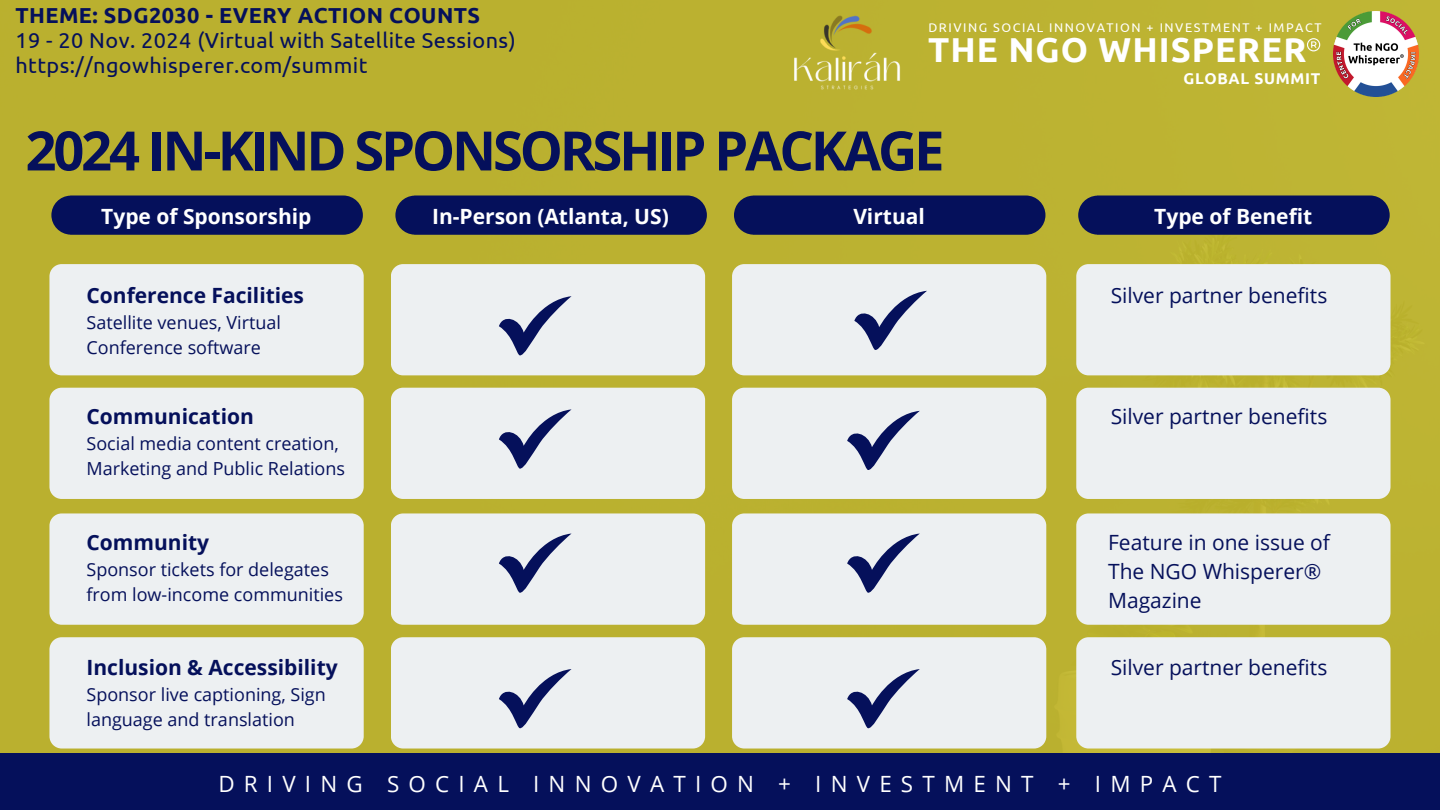
<style>
.page{position:relative;width:1440px;height:810px;background:#bbb130}
.page>*{position:absolute;margin:0;border:0;box-sizing:border-box;transform-origin:0 0}
.t1{font:700 54.4px "Open Sans";letter-spacing:-.06em;color:#05105b}
.t2{font:700 34.6px "Ubuntu";letter-spacing:.03em;color:#fff}
.t3{font:22.4px "Open Sans";letter-spacing:.41em;color:#fff}
.t4{font:21.6px/25.1px "Ubuntu";letter-spacing:.02em;color:#05105b}
.t5{font:21px/29.2px "Open Sans";color:#05105b}
.t6{font:700 21px "Open Sans";color:#05105b}
.t7{font:700 21px "Open Sans";color:#fff}
.t8{font:18px/24.8px "Open Sans";color:#05105b}
.t9{font:700 15.6px "Ubuntu";letter-spacing:.045em;color:#fff}
.t10{font:12.6px "Ubuntu";letter-spacing:.12em;color:#fff}
.s1{font-weight:700}
</style>
<div class="page">
<div style="left:0;top:753px;width:1440px;height:57px;background:#05105b"></div>
<div style="left:49px;top:264px;width:315px;height:111px;background:#edf0f2;border-radius:12px"></div>
<div style="left:49px;top:388px;width:315px;height:111px;background:#edf0f2;border-radius:12px"></div>
<div style="left:49px;top:513px;width:315px;height:112px;background:#edf0f2;border-radius:12px"></div>
<div style="left:49px;top:637px;width:315px;height:112px;background:#edf0f2;border-radius:12px"></div>
<div style="left:391px;top:264px;width:314px;height:111px;background:#edf0f2;border-radius:12px"></div>
<div style="left:391px;top:388px;width:314px;height:111px;background:#edf0f2;border-radius:12px"></div>
<div style="left:391px;top:513px;width:314px;height:112px;background:#edf0f2;border-radius:12px"></div>
<div style="left:391px;top:637px;width:314px;height:112px;background:#edf0f2;border-radius:12px"></div>
<div style="left:732px;top:264px;width:314px;height:111px;background:#edf0f2;border-radius:12px"></div>
<div style="left:732px;top:388px;width:314px;height:111px;background:#edf0f2;border-radius:12px"></div>
<div style="left:732px;top:513px;width:314px;height:112px;background:#edf0f2;border-radius:12px"></div>
<div style="left:732px;top:637px;width:314px;height:112px;background:#edf0f2;border-radius:12px"></div>
<div style="left:1076px;top:264px;width:315px;height:111px;background:#edf0f2;border-radius:12px"></div>
<div style="left:1076px;top:388px;width:315px;height:111px;background:#edf0f2;border-radius:12px"></div>
<div style="left:1076px;top:513px;width:315px;height:112px;background:#edf0f2;border-radius:12px"></div>
<div style="left:1076px;top:637px;width:315px;height:112px;background:#edf0f2;border-radius:12px"></div>
<div style="left:51px;top:195px;width:312px;height:40px;background:#05105b;border-radius:19px"></div>
<div style="left:395px;top:195px;width:312px;height:40px;background:#05105b;border-radius:19px"></div>
<div style="left:734px;top:195px;width:311px;height:40px;background:#05105b;border-radius:19px"></div>
<div style="left:1078px;top:195px;width:312px;height:40px;background:#05105b;border-radius:19px"></div>
<svg style="left:499px;top:296px;width:72px;height:60px"></svg>
<svg style="left:499px;top:409px;width:72px;height:60px"></svg>
<svg style="left:847px;top:411px;width:73px;height:59px"></svg>
<svg style="left:499px;top:534px;width:72px;height:59px"></svg>
<svg style="left:847px;top:534px;width:72px;height:59px"></svg>
<svg style="left:499px;top:669px;width:72px;height:60px"></svg>
<svg style="left:847px;top:669px;width:73px;height:60px"></svg>
<svg style="left:854px;top:291px;width:73px;height:59px"></svg>
<img style="left:1333px;top:11px;width:86px;height:86px">
<svg style="left:1307px;top:38px;width:13px;height:13px"></svg>
<img style="left:794px;top:15px;width:107px;height:75px">
<h5 class="t4" style="left:15px;top:2px;width:502px"><span class="s1">THEME: SDG2030 - EVERY ACTION COUNTS<br></span>19 - 20 Nov. 2024 (Virtual with Satellite Sessions) https://ngowhisperer.com/summit</h5>
<h6 class="t10" style="left:928px;top:21px;width:395px">DRIVING SOCIAL INNOVATION + INVESTMENT + IMPACT</h6>
<p class="t2" style="left:928px;top:30px;width:380px">THE NGO WHISPERER</p>
<p class="t9" style="left:1183px;top:69px;width:138px">GLOBAL SUMMIT</p>
<p class="t1" style="left:25px;top:112px;width:921px">2024 IN-KIND SPONSORSHIP PACKAGE</p>
<h5 class="t7" style="left:101px;top:201px;width:212px">Type of Sponsorship</h5>
<p class="t6" style="left:87px;top:281px;width:219px">Conference Facilities</p>
<p class="t8" style="left:87px;top:310px;width:196px">Satellite venues, Virtual<br>Conference software</p>
<p class="t6" style="left:87px;top:401px;width:169px">Communication</p>
<p class="t8" style="left:87px;top:431px;width:260px">Social media content creation,<br>Marketing and Public Relations</p>
<h2 class="t6" style="left:87px;top:527px;width:124px">Community</h2>
<h2 class="t8" style="left:87px;top:557px;width:258px">Sponsor tickets for delegates from low-income communities</h2>
<p class="t6" style="left:87px;top:653px;width:253px">Inclusion &amp; Accessibility</p>
<p class="t8" style="left:87px;top:682px;width:241px">Sponsor live captioning, Sign language and translation</p>
<p class="t7" style="left:432px;top:201px;width:238px">In-Person (Atlanta, US)</p>
<p class="t7" style="left:853px;top:201px;width:73px">Virtual</p>
<h1 class="t7" style="left:1154px;top:201px;width:160px">Type of Benefit</h1>
<h4 class="t5" style="left:1111px;top:280px;width:218px">Silver partner benefits</h4>
<h4 class="t5" style="left:1111px;top:401px;width:218px">Silver partner benefits</h4>
<h4 class="t5" style="left:1108px;top:527px;width:223px">Feature in one issue of<br>The NGO Whisperer®<br>Magazine</h4>
<h4 class="t5" style="left:1111px;top:652px;width:218px">Silver partner benefits</h4>
<h6 class="t3" style="left:218px;top:768px;width:1005px">DRIVING SOCIAL INNOVATION + INVESTMENT + IMPACT</h6>
</div>
